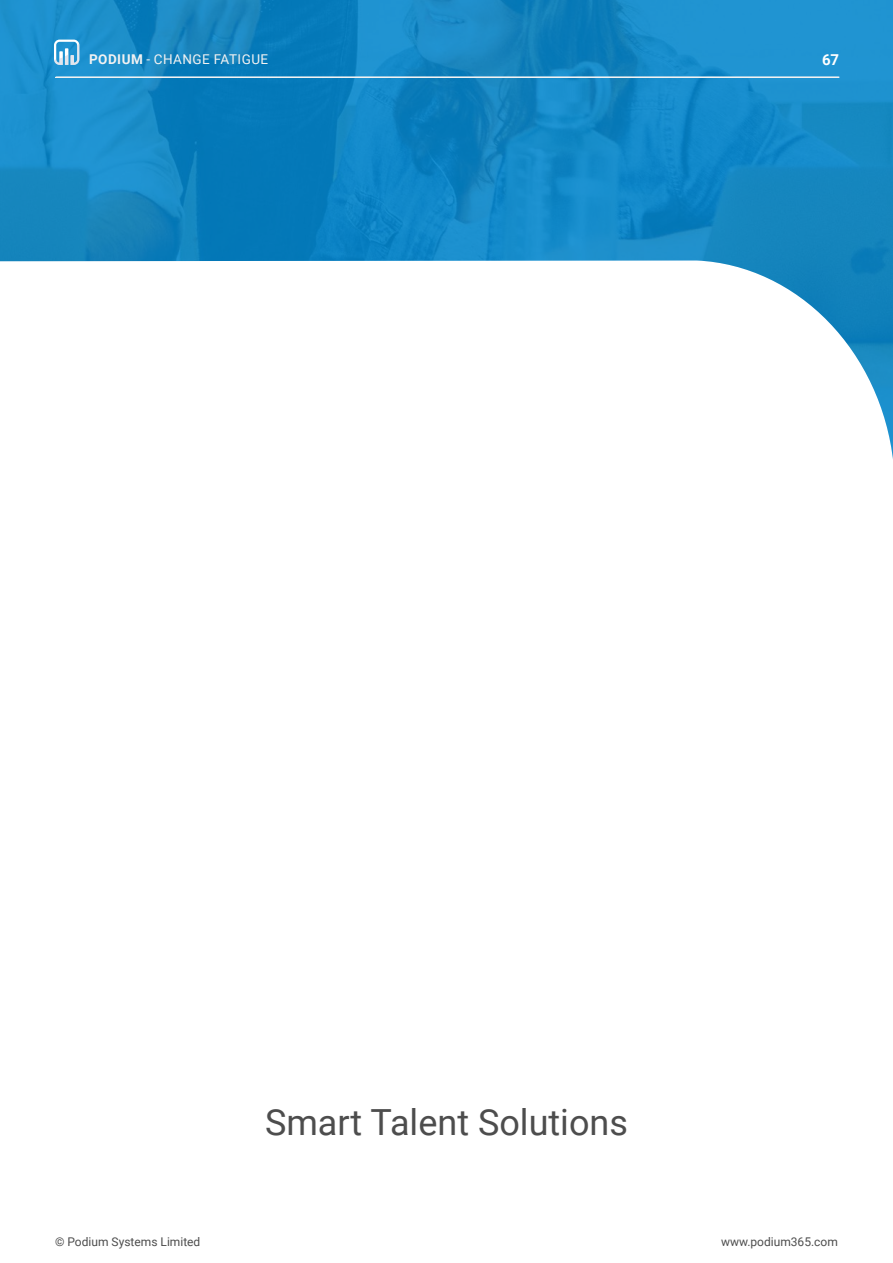
<style>
.page{position:relative;width:893px;height:1263px;background:#fff}
.page>*{position:absolute;margin:0;border:0;box-sizing:border-box;transform-origin:0 0}
.t1{font:36px "Roboto";color:#4d4d4d}
._6_pt_Small_Text{font:700 15px "Roboto";color:#fff}
.Body_copy{font:13.5px "Roboto";letter-spacing:.035em;color:#f2f2f2}
.t2{font:12px "Roboto";color:#4d4d4d}
.s1{font-weight:700}
</style>
<div class="page">
<img style="left:0;top:0;width:893px;height:459px">
<div style="left:56px;top:77px;width:783px;height:1px;border:1px solid #f2f2f2"></div>
<svg style="left:54px;top:40px;width:25px;height:25px"></svg>
<p class="Body_copy" style="left:89px;top:50px;width:181px"><span class="s1">PODIUM</span> - CHANGE FATIGUE</p>
<p class="_6_pt_Small_Text" style="left:822px;top:49px;width:18px">67</p>
<p class="t1" style="left:265px;top:1097px;width:364px">Smart Talent Solutions</p>
<p class="t2" style="left:55px;top:1233px;width:147px">© Podium Systems Limited</p>
<p class="t2" style="left:721px;top:1233px;width:118px">www.podium365.com</p>
</div>
